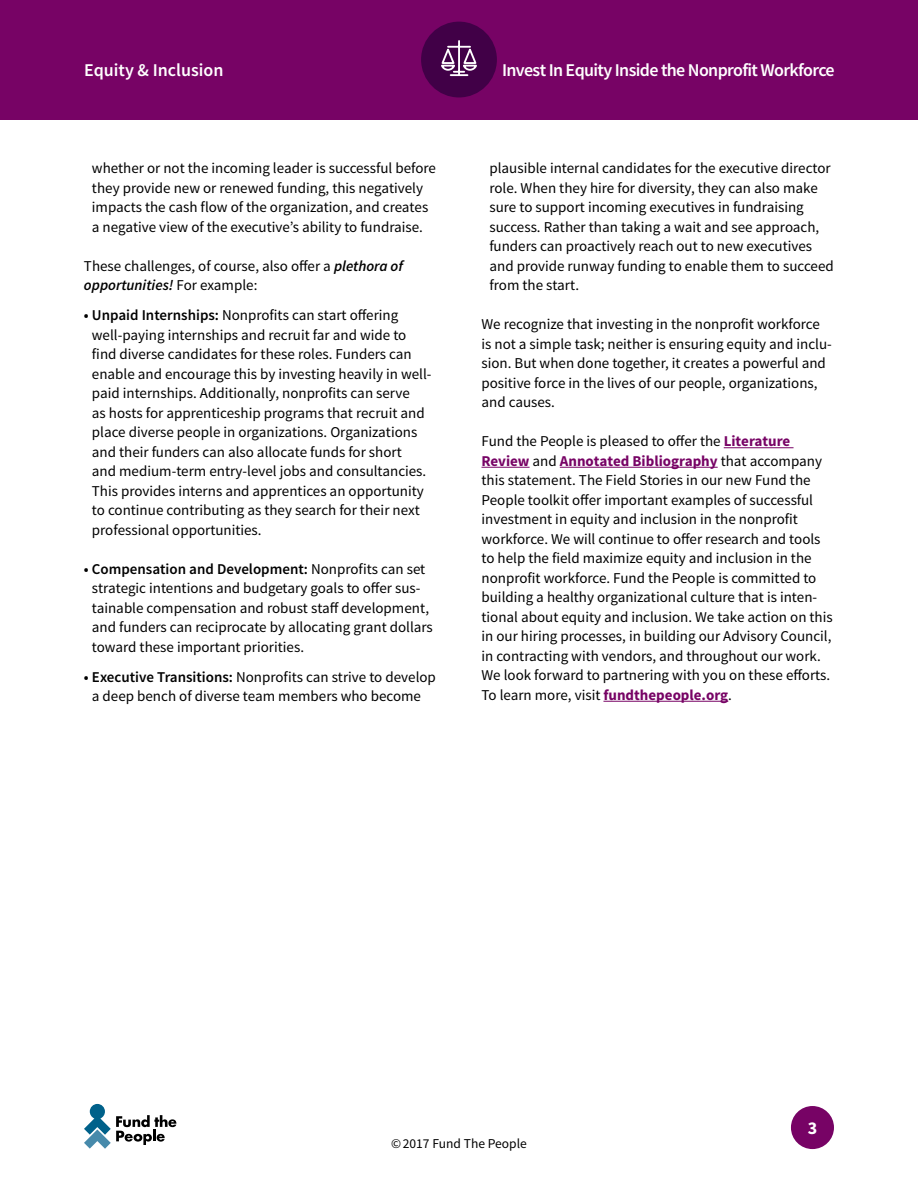
<style>
.page{position:relative;width:918px;height:1188px;background:#fff}
.page>*{position:absolute;margin:0;border:0;box-sizing:border-box;transform-origin:0 0}
.t1{font:600 18px "Source Sans Pro";letter-spacing:-.035em;color:#fff}
.t2{font:600 18px "Source Sans Pro";color:#fff}
.t3{font:700 18px "Source Sans Pro";color:#fff}
.t4{font:15px/19.5px "Source Sans Pro";color:#000}
.t5{font:13.5px "Source Sans Pro";color:#000}
.s1{font-weight:600;font-style:italic}
.s2{font-weight:600}
.s3{font-weight:700;color:#770365}
</style>
<div class="page">
<div style="left:791px;top:1106px;width:43px;height:43px;background:#770365;border-radius:50%"></div>
<svg style="left:84px;top:1104px;width:92px;height:45px"></svg>
<div style="left:0;top:0;width:918px;height:119px;background:#770365"></div>
<div style="left:421px;top:22px;width:76px;height:75px;background:#410047;border-radius:50%"></div>
<hr style="left:458px;top:41px;width:2px;height:34px;background:#fff">
<hr style="left:448px;top:46px;width:22px;height:2px;background:#fff">
<svg style="left:441px;top:47px;width:36px;height:29px"></svg>
<hr style="left:724px;top:447px;width:70px;height:1px;background:#770365">
<hr style="left:482px;top:467px;width:48px;height:1px;background:#770365">
<hr style="left:560px;top:467px;width:158px;height:1px;background:#770365">
<hr style="left:603px;top:701px;width:125px;height:1px;background:#770365">
<p class="t2" style="left:84px;top:58px;width:141px">Equity &amp; Inclusion</p>
<p class="t1" style="left:502px;top:58px;width:334px">Invest In Equity Inside the Nonprofit Workforce</p>
<p class="t4" style="left:92px;top:159px;width:346px">whether or not the incoming leader is successful before they provide new or renewed funding, this negatively impacts the cash flow of the organization, and creates a negative view of the executive’s ability to fundraise.</p>
<p class="t4" style="left:84px;top:256px;width:321px">These challenges, of course, also offer a <span class="s1">plethora of opportunities!</span> For example:</p>
<p class="t4" style="left:92px;top:306px;width:341px;text-indent:-8px"><span class="s2">• Unpaid Internships:</span> Nonprofits can start offering well-paying internships and recruit far and wide to find diverse candidates for these roles. Funders can enable and encourage this by investing heavily in well&shy;paid internships. Additionally, nonprofits can serve<br>as hosts for apprenticeship programs that recruit and place diverse people in organizations. Organizations and their funders can also allocate funds for short<br>and medium-term entry-level jobs and consultancies.<br>This provides interns and apprentices an opportunity to continue contributing as they search for their next professional opportunities.</p>
<p class="t4" style="left:92px;top:559px;width:342px;text-indent:-8px"><span class="s2">• Compensation and Development:</span> Nonprofits can set strategic intentions and budgetary goals to offer sus&shy;tainable compensation and robust staff development, and funders can reciprocate by allocating grant dollars toward these important priorities.</p>
<p class="t4" style="left:84px;top:667px;width:353px;text-align:center"><span class="s2">• Executive Transitions:</span> Nonprofits can strive to develop a deep bench of diverse team members who become</p>
<p class="t4" style="left:489px;top:159px;width:346px">plausible internal candidates for the executive director role. When they hire for diversity, they can also make sure to support incoming executives in fundraising success. Rather than taking a wait and see approach, funders can proactively reach out to new executives and provide runway funding to enable them to succeed from the start.</p>
<p class="t4" style="left:481px;top:315px;width:352px">We recognize that investing in the nonprofit workforce is not a simple task; neither is ensuring equity and inclu&shy;sion. But when done together, it creates a powerful and positive force in the lives of our people, organizations, and causes.</p>
<p class="t4" style="left:481px;top:432px;width:353px">Fund the People is pleased to offer the <span class="s3">Literature Review</span> and <span class="s3">Annotated Bibliography</span> that accompany this statement. The Field Stories in our new Fund the People toolkit offer important examples of successful investment in equity and inclusion in the nonprofit workforce. We will continue to offer research and tools to help the field maximize equity and inclusion in the nonprofit workforce. Fund the People is committed to building a healthy organizational culture that is inten&shy;tional about equity and inclusion. We take action on this in our hiring processes, in building our Advisory Council, in contracting with vendors, and throughout our work.<br>We look forward to partnering with you on these efforts.<br>To learn more, visit <span class="s3">fundthepeople.org</span>.</p>
<p class="t3" style="left:808px;top:1117px;width:11px">3</p>
<p class="t5" style="left:391px;top:1135px;width:137px">©2017 Fund The People</p>
</div>
